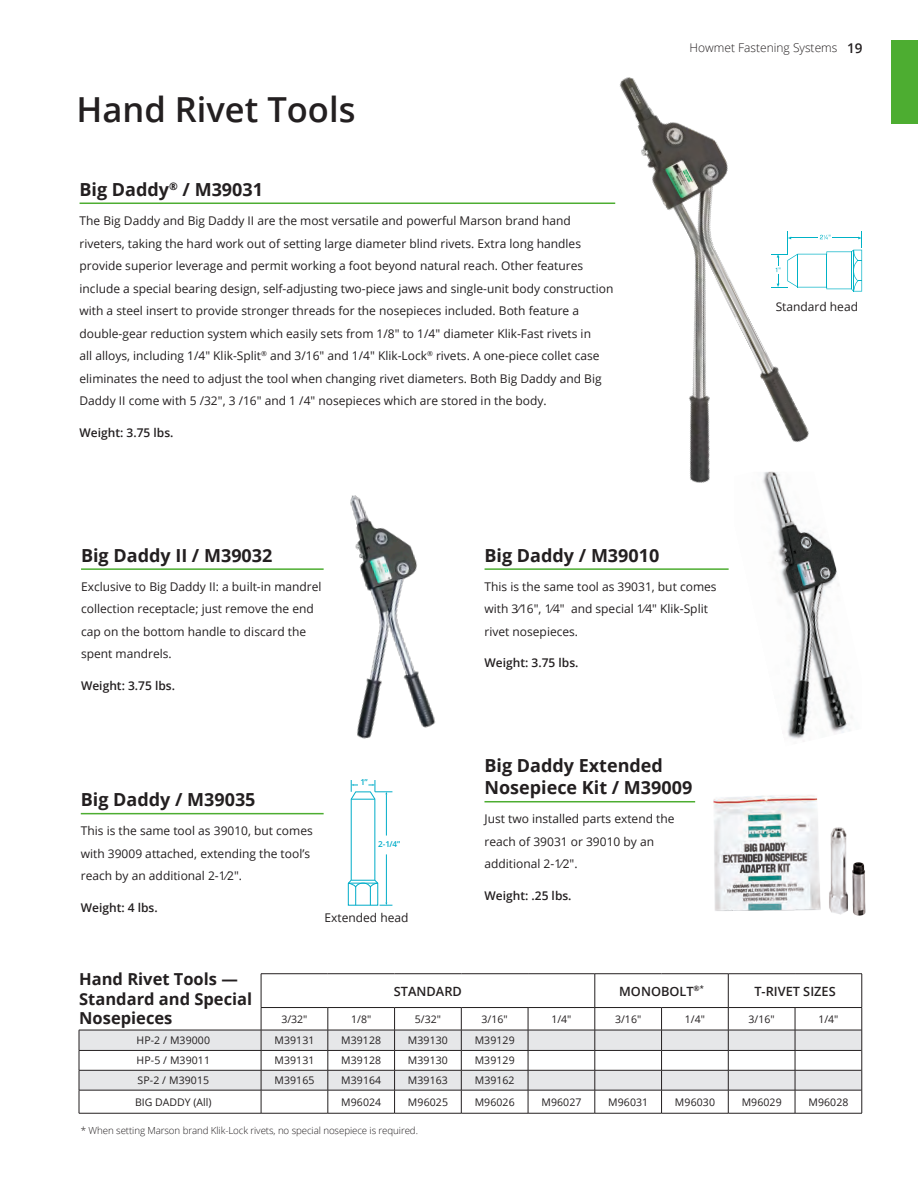
<style>
.page{position:relative;width:918px;height:1188px;background:#fff}
.page>*{position:absolute;margin:0;border:0;box-sizing:border-box;transform-origin:0 0}
.t1{font:600 34.5px "Open Sans";color:#231f20}
.t2{font:700 18px/22.5px "Open Sans";color:#231f20}
.t3{font:700 16.5px/19.5px "Open Sans";color:#231f20}
.t4{font:600 12.75px "Open Sans";color:#231f20}
.t5{font:12px/22.5px "Open Sans";color:#231f20}
.t6{font:600 12px "Open Sans";color:#231f20}
.t7{font:300 12px "Open Sans";color:#231f20}
.t8{font:10.5px "Open Sans";letter-spacing:.01em;color:#231f20}
.t9{font:300 9.75px "Open Sans";letter-spacing:-.01em;color:#231f20}
.t10{font:600 8.25px "Open Sans";color:#00acc8}
.s1{font-weight:600;font-size:13.5px}
</style>
<div class="page">
<img style="left:770px;top:502px;width:83px;height:240px">
<hr style="left:81px;top:813px;width:243px;height:1px;background:#4dad31">
<svg style="left:348px;top:780px;width:44px;height:126px"></svg>
<hr style="left:81px;top:568px;width:243px;height:2px;background:#4dad31">
<hr style="left:485px;top:568px;width:244px;height:2px;background:#4dad31">
<hr style="left:484px;top:801px;width:211px;height:1px;background:#4dad31">
<hr style="left:80px;top:203px;width:535px;height:1px;background:#4dad31">
<img style="left:350px;top:495px;width:86px;height:244px">
<img style="left:713px;top:795px;width:153px;height:121px">
<svg style="left:80px;top:1031px;width:181px;height:59px;fill:#e6e7e9"></svg>
<hr style="left:79px;top:1113px;width:182px;height:1px;background:#231f20">
<hr style="left:261px;top:1113px;width:67px;height:1px;background:#231f20">
<hr style="left:328px;top:1113px;width:67px;height:1px;background:#231f20">
<hr style="left:395px;top:1113px;width:66px;height:1px;background:#231f20">
<hr style="left:461px;top:1113px;width:67px;height:1px;background:#231f20">
<hr style="left:528px;top:1113px;width:67px;height:1px;background:#231f20">
<hr style="left:595px;top:1113px;width:67px;height:1px;background:#231f20">
<hr style="left:662px;top:1113px;width:66px;height:1px;background:#231f20">
<hr style="left:728px;top:1113px;width:67px;height:1px;background:#231f20">
<hr style="left:795px;top:1113px;width:67px;height:1px;background:#231f20">
<hr style="left:79px;top:1030px;width:182px;height:1px;background:#231f20">
<hr style="left:79px;top:1050px;width:182px;height:1px;background:#231f20">
<svg style="left:79px;top:1030px;width:1px;height:83px"></svg>
<hr style="left:79px;top:1070px;width:182px;height:1px;background:#231f20">
<hr style="left:79px;top:1090px;width:182px;height:1px;background:#231f20">
<svg style="left:261px;top:1008px;width:602px;height:105px"></svg>
<hr style="left:261px;top:1030px;width:67px;height:1px;background:#231f20">
<hr style="left:328px;top:1030px;width:67px;height:1px;background:#231f20">
<hr style="left:395px;top:1030px;width:66px;height:1px;background:#231f20">
<hr style="left:461px;top:1030px;width:67px;height:1px;background:#231f20">
<hr style="left:528px;top:1030px;width:67px;height:1px;background:#231f20">
<hr style="left:595px;top:1030px;width:67px;height:1px;background:#231f20">
<hr style="left:662px;top:1030px;width:66px;height:1px;background:#231f20">
<hr style="left:728px;top:1030px;width:67px;height:1px;background:#231f20">
<hr style="left:795px;top:1030px;width:67px;height:1px;background:#231f20">
<hr style="left:261px;top:973px;width:67px;height:1px;background:#231f20">
<hr style="left:261px;top:974px;width:1px;height:33px;background:#231f20">
<hr style="left:328px;top:973px;width:67px;height:1px;background:#231f20">
<hr style="left:395px;top:973px;width:66px;height:1px;background:#231f20">
<hr style="left:461px;top:973px;width:67px;height:1px;background:#231f20">
<hr style="left:528px;top:973px;width:67px;height:1px;background:#231f20">
<hr style="left:595px;top:973px;width:67px;height:1px;background:#231f20">
<hr style="left:595px;top:974px;width:1px;height:33px;background:#231f20">
<hr style="left:662px;top:973px;width:66px;height:1px;background:#231f20">
<hr style="left:728px;top:973px;width:67px;height:1px;background:#231f20">
<hr style="left:728px;top:974px;width:1px;height:33px;background:#231f20">
<hr style="left:795px;top:973px;width:67px;height:1px;background:#231f20">
<hr style="left:862px;top:974px;width:1px;height:33px;background:#231f20">
<hr style="left:261px;top:1007px;width:67px;height:1px;background:#231f20">
<hr style="left:328px;top:1007px;width:67px;height:1px;background:#231f20">
<hr style="left:395px;top:1007px;width:66px;height:1px;background:#231f20">
<hr style="left:461px;top:1007px;width:67px;height:1px;background:#231f20">
<hr style="left:528px;top:1007px;width:67px;height:1px;background:#231f20">
<hr style="left:595px;top:1007px;width:67px;height:1px;background:#231f20">
<hr style="left:662px;top:1007px;width:66px;height:1px;background:#231f20">
<hr style="left:728px;top:1007px;width:67px;height:1px;background:#231f20">
<hr style="left:795px;top:1007px;width:67px;height:1px;background:#231f20">
<img style="left:505px;top:77px;width:358px;height:425px">
<div style="left:891px;top:40px;width:27px;height:84px;background:#4dad31"></div>
<h1 class="t1" style="left:77px;top:86px;width:280px">Hand Rivet Tools</h1>
<h2 class="t2" style="left:80px;top:178px;width:185px">Big Daddy<sup>®</sup> / M39031</h2>
<p class="t5" style="left:80px;top:209px;width:535px">The Big Daddy and Big Daddy II are the most versatile and powerful Marson brand hand riveters, taking the hard work out of setting large diameter blind rivets. Extra long handles provide superior leverage and permit working a foot beyond natural reach. Other features include a special bearing design, self-adjusting two-piece jaws and single-unit body construction with a steel insert to provide stronger threads for the nosepieces included. Both feature a double-gear reduction system which easily sets from 1/8" to 1/4" diameter Klik-Fast rivets in<br>all alloys, including 1/4" Klik-Split<sup>®</sup> and 3/16" and 1/4" Klik-Lock<sup>®</sup> rivets. A one-piece collet case eliminates the need to adjust the tool when changing rivet diameters. Both Big Daddy and Big Daddy II come with 5 /32", 3 /16" and 1 /4" nosepieces which are stored in the body.</p>
<p class="t6" style="left:80px;top:424px;width:95px">Weight: 3.75 lbs.</p>
<p class="t7" style="left:690px;top:40px;width:175px">Howmet Fastening Systems <span class="s1">19</span></p>
<p class="t5" style="left:776px;top:295px;width:84px">Standard head</p>
<h2 class="t2" style="left:81px;top:543px;width:193px">Big Daddy II / M39032</h2>
<p class="t5" style="left:81px;top:575px;width:242px">Exclusive to Big Daddy II: a built-in mandrel collection receptacle; just remove the end cap on the bottom handle to discard the spent mandrels.</p>
<p class="t6" style="left:81px;top:677px;width:95px">Weight: 3.75 lbs.</p>
<p class="t10" style="left:360px;top:777px;width:9px">1”</p>
<h2 class="t2" style="left:81px;top:788px;width:176px">Big Daddy / M39035</h2>
<p class="t5" style="left:81px;top:819px;width:234px">This is the same tool as 39010, but comes with 39009 attached, extending the tool’s reach by an additional 2-1⁄2".</p>
<p class="t6" style="left:81px;top:899px;width:78px">Weight: 4 lbs.</p>
<p class="t10" style="left:378px;top:838px;width:24px">2-1/4”</p>
<p class="t5" style="left:324px;top:906px;width:85px">Extended head</p>
<h2 class="t2" style="left:485px;top:543px;width:176px">Big Daddy / M39010</h2>
<p class="t5" style="left:485px;top:575px;width:234px">This is the same tool as 39031, but comes with 3⁄16", 1⁄4" and special 1⁄4" Klik-Split rivet nosepieces.</p>
<p class="t6" style="left:485px;top:655px;width:95px">Weight: 3.75 lbs.</p>
<h2 class="t2" style="left:484px;top:754px;width:209px">Big Daddy Extended<br>Nosepiece Kit / M39009</h2>
<p class="t5" style="left:484px;top:808px;width:192px">Just two installed parts extend the reach of 39031 or 39010 by an additional 2-1⁄2".</p>
<p class="t6" style="left:484px;top:887px;width:89px">Weight: .25 lbs.</p>
<h3 class="t3" style="left:79px;top:969px;width:175px">Hand Rivet Tools —<br>Standard and Special<br>Nosepieces</h3>
<p class="t4" style="left:394px;top:982px;width:69px">STANDARD</p>
<p class="t4" style="left:619px;top:982px;width:86px">MONOBOLT<sup>®*</sup></p>
<p class="t4" style="left:754px;top:982px;width:83px">T-RIVET SIZES</p>
<p class="t8" style="left:281px;top:1012px;width:28px">3/32"</p>
<p class="t8" style="left:351px;top:1012px;width:22px">1/8"</p>
<p class="t8" style="left:415px;top:1012px;width:28px">5/32"</p>
<p class="t8" style="left:482px;top:1012px;width:28px">3/16"</p>
<p class="t8" style="left:551px;top:1012px;width:22px">1/4"</p>
<p class="t8" style="left:615px;top:1012px;width:28px">3/16"</p>
<p class="t8" style="left:685px;top:1012px;width:22px">1/4"</p>
<p class="t8" style="left:749px;top:1012px;width:28px">3/16"</p>
<p class="t8" style="left:818px;top:1012px;width:22px">1/4"</p>
<p class="t8" style="left:137px;top:1033px;width:75px">HP-2 / M39000</p>
<p class="t8" style="left:274px;top:1033px;width:42px">M39131</p>
<p class="t8" style="left:341px;top:1033px;width:42px">M39128</p>
<p class="t8" style="left:408px;top:1033px;width:42px">M39130</p>
<p class="t8" style="left:475px;top:1033px;width:42px">M39129</p>
<p class="t8" style="left:137px;top:1053px;width:75px">HP-5 / M39011</p>
<p class="t8" style="left:274px;top:1053px;width:42px">M39131</p>
<p class="t8" style="left:341px;top:1053px;width:42px">M39128</p>
<p class="t8" style="left:408px;top:1053px;width:42px">M39130</p>
<p class="t8" style="left:475px;top:1053px;width:42px">M39129</p>
<p class="t8" style="left:138px;top:1073px;width:73px">SP-2 / M39015</p>
<p class="t8" style="left:274px;top:1073px;width:42px">M39165</p>
<p class="t8" style="left:341px;top:1073px;width:42px">M39164</p>
<p class="t8" style="left:408px;top:1073px;width:42px">M39163</p>
<p class="t8" style="left:475px;top:1073px;width:41px">M39162</p>
<p class="t8" style="left:135px;top:1095px;width:78px">BIG DADDY (All)</p>
<p class="t8" style="left:341px;top:1095px;width:42px">M96024</p>
<p class="t8" style="left:408px;top:1095px;width:42px">M96025</p>
<p class="t8" style="left:475px;top:1095px;width:42px">M96026</p>
<p class="t8" style="left:541px;top:1095px;width:42px">M96027</p>
<p class="t8" style="left:608px;top:1095px;width:42px">M96031</p>
<p class="t8" style="left:675px;top:1095px;width:42px">M96030</p>
<p class="t8" style="left:742px;top:1095px;width:42px">M96029</p>
<p class="t8" style="left:808px;top:1095px;width:42px">M96028</p>
<p class="t9" style="left:81px;top:1123px;width:339px">* When setting Marson brand Klik-Lock rivets, no special nosepiece is required.</p>
</div>
